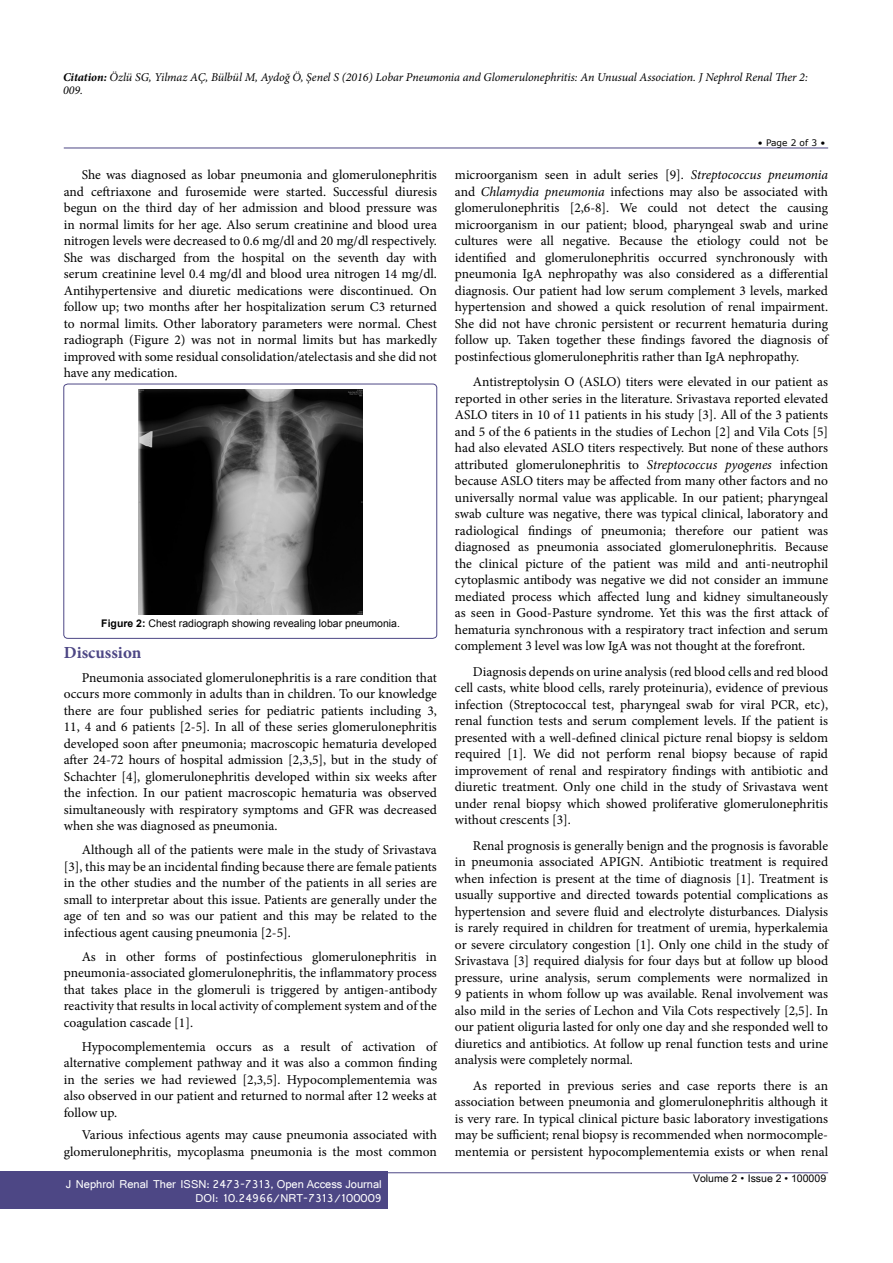
<style>
.page{position:relative;width:893px;height:1263px;background:#fff}
.page>*{position:absolute;margin:0;border:0;box-sizing:border-box;transform-origin:0 0}
.t1{font:700 16.95px "Minion Pro";color:#4d4785}
.t2{font:13.5px/16.5px "Minion Pro";letter-spacing:-.005em;color:#000;text-align:justify}
.t3{font:italic 12px/13.5px "Minion Pro";letter-spacing:-.005em;color:#000}
.t4{font:12px/14.2px "Shruti";color:#fff;text-align:right}
.t5{font:10.5px "Arial";color:#000}
.t6{font:10.5px "Arial Unicode MS";color:#000}
.t7{font:9px "MS Reference Sans Serif";color:#000}
.s1{font-weight:700}
.s2{font-style:italic}
.s3{font-family:"Batang"}
</style>
<div class="page">
<hr style="left:64px;top:148px;width:764px;height:1px;background:#4d4785">
<hr style="left:64px;top:1172px;width:764px;height:1px;background:#4d4785">
<div style="left:0;top:1171px;width:387px;height:38px;background:#4d4785"></div>
<svg style="left:63px;top:384px;width:374px;height:255px"></svg>
<img style="left:138px;top:390px;width:225px;height:224px">
<p class="t3" style="left:63px;top:70px;width:746px"><span class="s1">Citation:</span> Özlü SG, Yilmaz AÇ, Bülbül M, Aydoğ Ö, Şenel S (2016) Lobar Pneumonia and Glomerulonephritis: An Unusual Association. J Nephrol Renal Ther 2:<br>009.</p>
<p class="t2" style="left:64px;top:167px;width:375px;text-indent:18px">She was diagnosed as lobar pneumonia and glomerulonephritis and ceftriaxone and furosemide were started. Successful diuresis begun on the third day of her admission and blood pressure was in normal limits for her age. Also serum creatinine and blood urea nitrogen levels were decreased to 0.6 mg/dl and 20 mg/dl respectively.<br>She was discharged from the hospital on the seventh day with serum creatinine level 0.4 mg/dl and blood urea nitrogen 14 mg/dl.<br>Antihypertensive and diuretic medications were discontinued. On follow up; two months after her hospitalization serum C3 returned to normal limits. Other laboratory parameters were normal. Chest radiograph (Figure 2) was not in normal limits but has markedly improved with some residual consolidation/atelectasis and she did not have any medication.</p>
<p class="t5" style="left:101px;top:617px;width:300px"><span class="s1">Figure 2:</span> Chest radiograph showing revealing lobar pneumonia.</p>
<p class="t1" style="left:64px;top:640px;width:79px">Discussion</p>
<p class="t2" style="left:64px;top:669px;width:375px;text-indent:18px">Pneumonia associated glomerulonephritis is a rare condition that occurs more commonly in adults than in children. To our knowledge there are four published series for pediatric patients including 3, 11, 4 and 6 patients [2-5]. In all of these series glomerulonephritis developed soon after pneumonia; macroscopic hematuria developed after 24-72 hours of hospital admission [2,3,5], but in the study of Schachter [4], glomerulonephritis developed within six weeks after the infection. In our patient macroscopic hematuria was observed simultaneously with respiratory symptoms and GFR was decreased when she was diagnosed as pneumonia.</p>
<p class="t2" style="left:64px;top:842px;width:375px;text-indent:18px">Although all of the patients were male in the study of Srivastava [3], this may be an incidental finding because there are female patients in the other studies and the number of the patients in all series are small to interpretar about this issue. Patients are generally under the age of ten and so was our patient and this may be related to the infectious agent causing pneumonia [2-5].</p>
<p class="t2" style="left:64px;top:948px;width:375px;text-indent:18px">As in other forms of postinfectious glomerulonephritis in pneumonia-associated glomerulonephritis, the inflammatory process that takes place in the glomeruli is triggered by antigen-antibody reactivity that results in local activity of complement system and of the coagulation cascade [1].</p>
<p class="t2" style="left:64px;top:1038px;width:375px;text-indent:18px">Hypocomplementemia occurs as a result of activation of alternative complement pathway and it was also a common finding in the series we had reviewed [2,3,5]. Hypocomplementemia was also observed in our patient and returned to normal after 12 weeks at follow up.</p>
<p class="t2" style="left:64px;top:1127px;width:375px;text-align:right">Various infectious agents may cause pneumonia associated with glomerulonephritis, mycoplasma pneumonia is the most common</p>
<p class="t4" style="left:66px;top:1176px;width:318px">J Nephrol Renal Ther ISSN: 2473-7313, Open Access Journal<br>DOI: 10.24966/NRT-7313/100009</p>
<p class="t7" style="left:758px;top:137px;width:69px">• Page 2 of 3 •</p>
<p class="t2" style="left:455px;top:167px;width:375px">microorganism seen in adult series [9]. <span class="s2">Streptococcus pneumonia </span>and <span class="s2">Chlamydia pneumonia</span> infections may also be associated with glomerulonephritis [2,6-8]. We could not detect the causing microorganism in our patient; blood, pharyngeal swab and urine cultures were all negative. Because the etiology could not be identified and glomerulonephritis occurred synchronously with pneumonia IgA nephropathy was also considered as a differential diagnosis. Our patient had low serum complement 3 levels, marked hypertension and showed a quick resolution of renal impairment.<br>She did not have chronic persistent or recurrent hematuria during follow up. Taken together these findings favored the diagnosis of postinfectious glomerulonephritis rather than IgA nephropathy.</p>
<p class="t2" style="left:455px;top:374px;width:375px;text-indent:18px">Antistreptolysin O (ASLO) titers were elevated in our patient as reported in other series in the literature. Srivastava reported elevated ASLO titers in 10 of 11 patients in his study [3]. All of the 3 patients and 5 of the 6 patients in the studies of Lechon [2] and Vila Cots [5] had also elevated ASLO titers respectively. But none of these authors attributed glomerulonephritis to <span class="s2">Streptococcus pyogenes</span> infection because ASLO titers may be affected from many other factors and no universally normal value was applicable. In our patient; pharyngeal swab culture was negative, there was typical clinical, laboratory and radiological findings of pneumonia; therefore our patient was diagnosed as pneumonia associated glomerulonephritis. Because the clinical picture of the patient was mild and anti-neutrophil cytoplasmic antibody was negative we did not consider an immune mediated process which affected lung and kidney simultaneously as seen in Good-Pasture syndrome. Yet this was the first attack of hematuria synchronous with a respiratory tract infection and serum complement 3 level was low IgA was not thought at the forefront.</p>
<p class="t2" style="left:455px;top:663px;width:375px;text-indent:18px">Diagnosis depends on urine analysis (red blood cells and red blood cell casts, white blood cells, rarely proteinuria), evidence of previous infection (Streptococcal test, pharyngeal swab for viral PCR, etc), renal function tests and serum complement levels. If the patient is presented with a well-defined clinical picture renal biopsy is seldom required [1]. We did not perform renal biopsy because of rapid improvement of renal and respiratory findings with antibiotic and diuretic treatment. Only one child in the study of Srivastava went under renal biopsy which showed proliferative glomerulonephritis without crescents [3].</p>
<p class="t2" style="left:455px;top:837px;width:375px;text-indent:18px">Renal prognosis is generally benign and the prognosis is favorable in pneumonia associated APIGN. Antibiotic treatment is required when infection is present at the time of diagnosis [1]. Treatment is usually supportive and directed towards potential complications as hypertension and severe fluid and electrolyte disturbances. Dialysis is rarely required in children for treatment of uremia, hyperkalemia or severe circulatory congestion [1]. Only one child in the study of Srivastava [3] required dialysis for four days but at follow up blood pressure, urine analysis, serum complements were normalized in 9 patients in whom follow up was available. Renal involvement was also mild in the series of Lechon and Vila Cots respectively [2,5]. In our patient oliguria lasted for only one day and she responded well to diuretics and antibiotics. At follow up renal function tests and urine analysis were completely normal.</p>
<p class="t2" style="left:455px;top:1077px;width:375px;text-indent:18px">As reported in previous series and case reports there is an association between pneumonia and glomerulonephritis although it is very rare. In typical clinical picture basic laboratory investigations may be sufficient; renal biopsy is recommended when normocomple&shy;mentemia or persistent hypocomplementemia exists or when renal</p>
<p class="t6" style="left:693px;top:1170px;width:135px">Volume 2 <span class="s3">•</span> Issue 2 • 100009</p>
</div>
